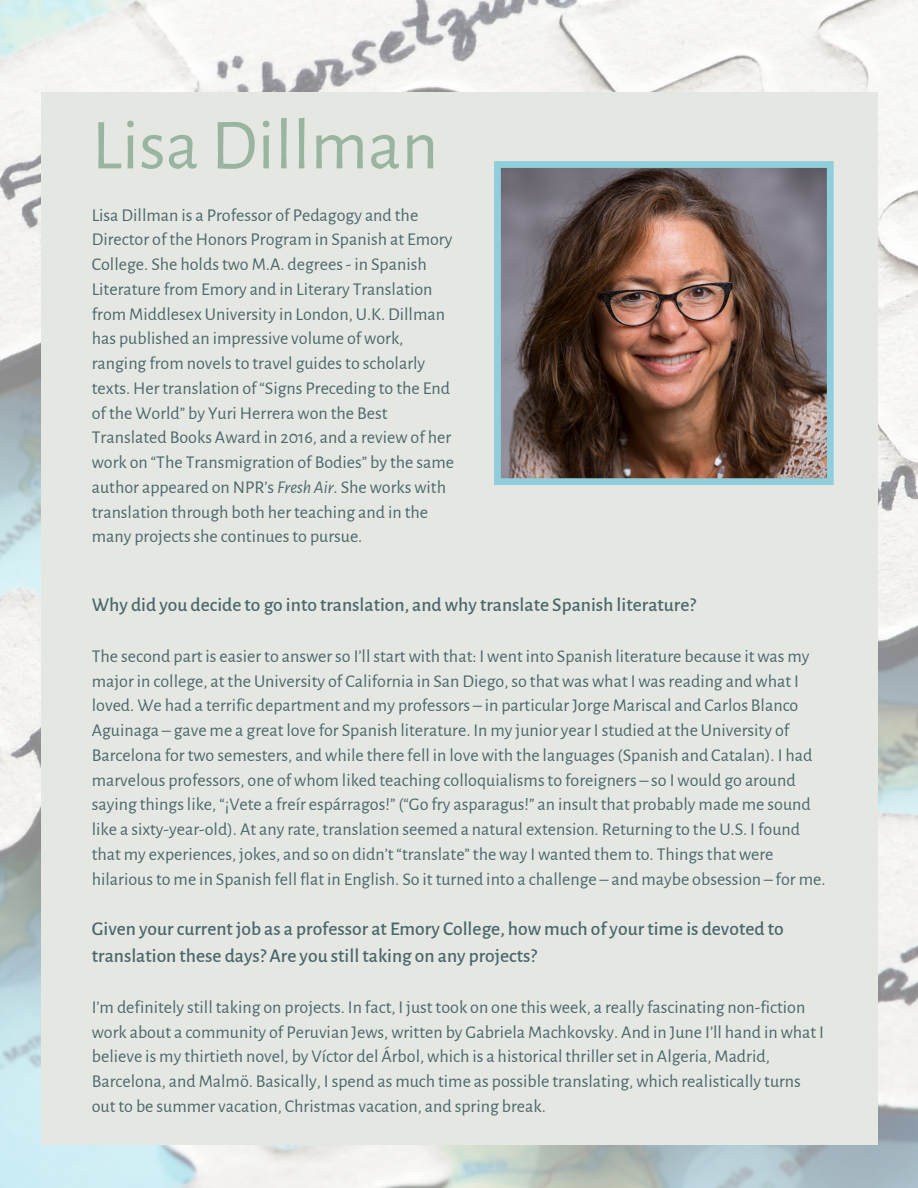
<style>
.page{position:relative;width:918px;height:1188px;background:#fff}
.page>*{position:absolute;margin:0;border:0;box-sizing:border-box;transform-origin:0 0}
.t1{font:72px "Alegreya Sans";color:#99b5a2}
.t2{font:500 19.5px/27px "Alegreya Sans";color:#4a676c}
.t3{font:18px/24.8px "Alegreya Sans";color:#4a676c}
.s1{font-style:italic}
</style>
<div class="page">
<img style="left:0;top:0;width:918px;height:1188px">
<div style="left:41px;top:92px;width:837px;height:1053px;background:#e5e7e2"></div>
<img style="left:494px;top:161px;width:340px;height:324px">
<h1 class="t1" style="left:92px;top:104px;width:348px">Lisa Dillman</h1>
<p class="t3" style="left:92px;top:203px;width:364px">Lisa Dillman is a Professor of Pedagogy and the Director of the Honors Program in Spanish at Emory College. She holds two M.A. degrees - in Spanish Literature from Emory and in Literary Translation from Middlesex University in London, U.K. Dillman has published an impressive volume ofwork, ranging from novels to travel guides to scholarly texts. Her translation of “Signs Preceding to the End of the World” by Yuri Herrera won the Best Translated Books Award in 2016, and a review of her work on “The Transmigration of Bodies” by the same author appeared on NPR’s <span class="s1">Fresh Air</span>. She works with translation through both her teaching and in the many projects she continues to pursue.</p>
<p class="t2" style="left:92px;top:592px;width:606px">Why did you decide to go into translation, and why translate Spanish literature?</p>
<p class="t3" style="left:92px;top:644px;width:735px">The second part is easier to answer so I’ll start with that: I went into Spanish literature because it was my major in college, at the University of California in San Diego, so that was what I was reading and what I loved. We had a terrific department and my professors – in particular Jorge Mariscal and Carlos Blanco Aguinaga – gave me a great love for Spanish literature. In my junior year I studied at the University of Barcelona for two semesters, and while there fell in love with the languages (Spanish and Catalan). I had marvelous professors, one ofwhom liked teaching colloquialisms to foreigners – so I would go around saying things like, “¡Vete a freír espárragos!” (“Go fry asparagus!” an insult that probably made me sound like a sixty-year-old). At any rate, translation seemed a natural extension. Returning to the U.S. I found that my experiences, jokes, and so on didn’t “translate” the way I wanted them to. Things that were hilarious to me in Spanish fell flat in English. So it turned into a challenge – and maybe obsession – for me.</p>
<p class="t2" style="left:92px;top:916px;width:693px">Given your current job as a professor at Emory College, how much of your time is devoted to translation these days? Are you still taking on any projects?</p>
<p class="t3" style="left:92px;top:995px;width:734px">I’m definitely still taking on projects. In fact, I just took on one this week, a really fascinating non-fiction work about a community of Peruvian Jews, written by Gabriela Machkovsky. And in June I’ll hand in what I believe is my thirtieth novel, by Víctor del Árbol, which is a historical thriller set in Algeria, Madrid, Barcelona, and Malmö. Basically, I spend as much time as possible translating, which realistically turns out to be summer vacation, Christmas vacation, and spring break.</p>
</div>
